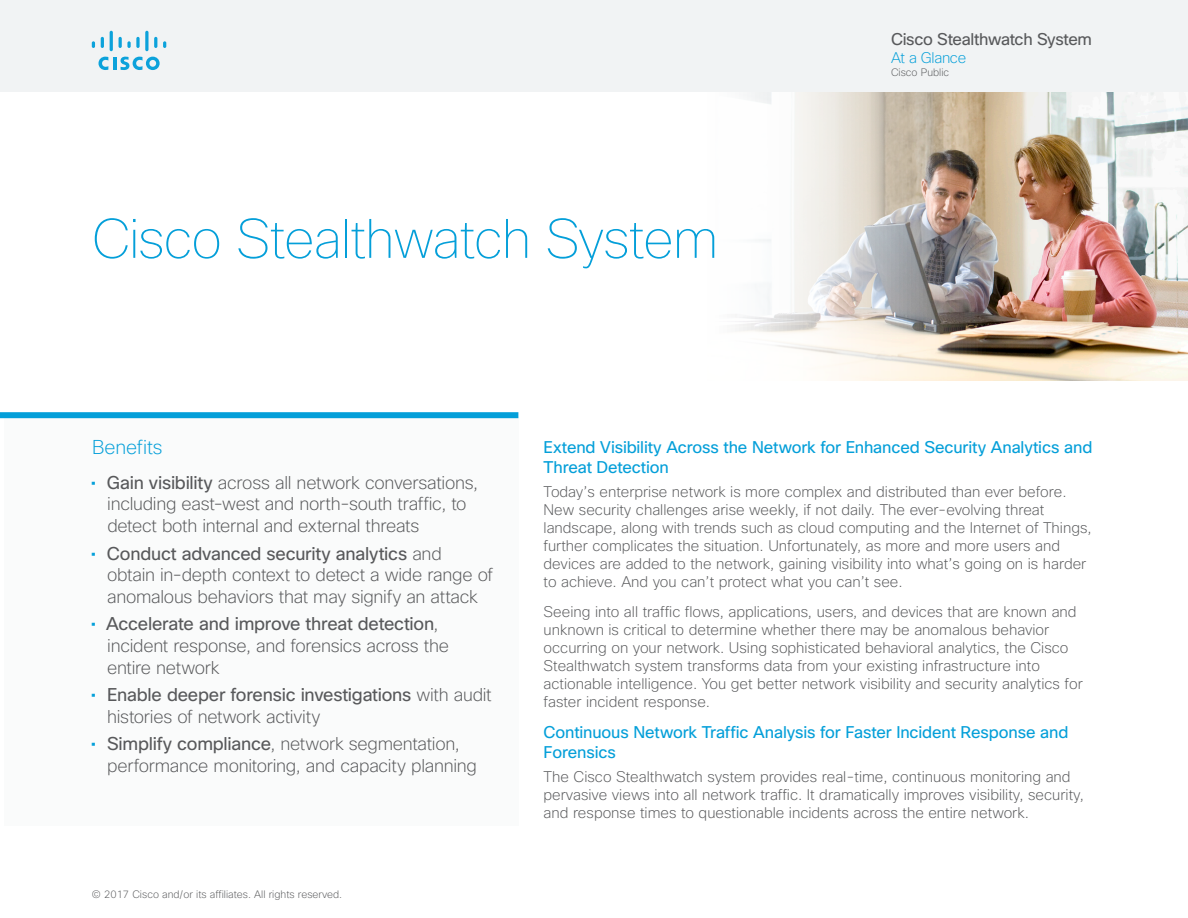
<style>
.page{position:relative;width:1188px;height:918px;background:#fff}
.page>*{position:absolute;margin:0;border:0;box-sizing:border-box;transform-origin:0 0}
.Title_Headline{font:100 54px "Cisco Sans";letter-spacing:-.02em;color:#049fd9}
.Sidebar_Intro1{font:200 19.5px "Cisco Sans";letter-spacing:-.005em;color:#049fd9}
.t1{font:200 18px/21.6px "Cisco Sans";letter-spacing:-.015em;color:#58595b}
.Subhead3{font:16.5px/19.5px "Cisco Sans";letter-spacing:-.01em;color:#049fd9}
.t2{font:16.5px "Cisco Sans";letter-spacing:-.02em;color:#58595b}
.Body{font:200 15px/18px "Cisco Sans";color:#58595b}
.t3{font:200 15px "Cisco Sans";letter-spacing:-.02em;color:#049fd9}
.t4{font:200 10.5px "Cisco Sans";color:#58595b}
.s1{font-weight:400;color:#049fd9}
.s2{font-weight:400}
</style>
<div class="page">
<div style="left:0;top:0;width:1188px;height:92px;background:#f1f3f4"></div>
<svg style="left:99px;top:57px;width:61px;height:13px"></svg>
<svg style="left:92px;top:41px;width:3px;height:7px"></svg>
<svg style="left:101px;top:37px;width:3px;height:11px"></svg>
<hr style="left:110px;top:31px;width:3px;height:20px;background:#0ca2db;border-radius:2px">
<svg style="left:119px;top:37px;width:12px;height:11px"></svg>
<svg style="left:136px;top:37px;width:4px;height:11px"></svg>
<svg style="left:145px;top:31px;width:4px;height:20px"></svg>
<svg style="left:154px;top:37px;width:3px;height:11px"></svg>
<svg style="left:163px;top:41px;width:3px;height:7px"></svg>
<div style="left:4px;top:418px;width:514px;height:408px;background:#fafbfb"></div>
<div style="left:0;top:412px;width:518px;height:6px;background:#049fd9"></div>
<img style="left:739px;top:92px;width:449px;height:289px">
<p class="Title_Headline" style="left:92px;top:205px;width:628px">Cisco Stealthwatch System</p>
<p class="t2" style="left:891px;top:28px;width:203px">Cisco Stealthwatch System</p>
<p class="t3" style="left:891px;top:48px;width:77px">At a Glance</p>
<p class="t4" style="left:891px;top:66px;width:60px">Cisco Public</p>
<p class="Sidebar_Intro1" style="left:92px;top:434px;width:72px">Benefits</p>
<p class="t1" style="left:107px;top:472px;width:372px;text-indent:-17px"><span class="s1">•</span> <span class="s2">Gain visibility</span> across all network conversations, including east-west and north-south traffic, to detect both internal and external threats</p>
<p class="t1" style="left:107px;top:542px;width:387px;text-indent:-16px"><span class="s1">•</span> <span class="s2">Conduct advanced security analytics</span> and obtain in-depth context to detect a wide range of anomalous behaviors that may signify an attack</p>
<p class="t1" style="left:107px;top:613px;width:343px;text-indent:-16px"><span class="s1">•</span> <span class="s2">Accelerate and improve threat detection</span>, incident response, and forensics across the entire network</p>
<p class="t1" style="left:107px;top:684px;width:386px;text-indent:-17px"><span class="s1">•</span> <span class="s2">Enable deeper forensic investigations</span> with audit histories of network activity</p>
<p class="t1" style="left:107px;top:733px;width:371px;text-indent:-17px"><span class="s1">•</span> <span class="s2">Simplify compliance</span>, network segmentation, performance monitoring, and capacity planning</p>
<p class="t4" style="left:92px;top:887px;width:252px">© 2017 Cisco and/or its affiliates. All rights reserved.</p>
<p class="Subhead3" style="left:544px;top:438px;width:550px">Extend Visibility Across the Network for Enhanced Security Analytics and<br>Threat Detection</p>
<p class="Body" style="left:544px;top:482px;width:549px">Today’s enterprise network is more complex and distributed than ever before.<br>New security challenges arise weekly, if not daily. The ever-evolving threat landscape, along with trends such as cloud computing and the Internet of Things, further complicates the situation. Unfortunately, as more and more users and devices are added to the network, gaining visibility into what’s going on is harder to achieve. And you can’t protect what you can’t see.</p>
<p class="Body" style="left:544px;top:602px;width:541px">Seeing into all traffic flows, applications, users, and devices that are known and unknown is critical to determine whether there may be anomalous behavior occurring on your network. Using sophisticated behavioral analytics, the Cisco Stealthwatch system transforms data from your existing infrastructure into actionable intelligence. You get better network visibility and security analytics for faster incident response.</p>
<p class="Subhead3" style="left:544px;top:723px;width:526px">Continuous Network Traffic Analysis for Faster Incident Response and<br>Forensics</p>
<p class="Body" style="left:544px;top:767px;width:542px">The Cisco Stealthwatch system provides real-time, continuous monitoring and pervasive views into all network traffic. It dramatically improves visibility, security, and response times to questionable incidents across the entire network.</p>
</div>
